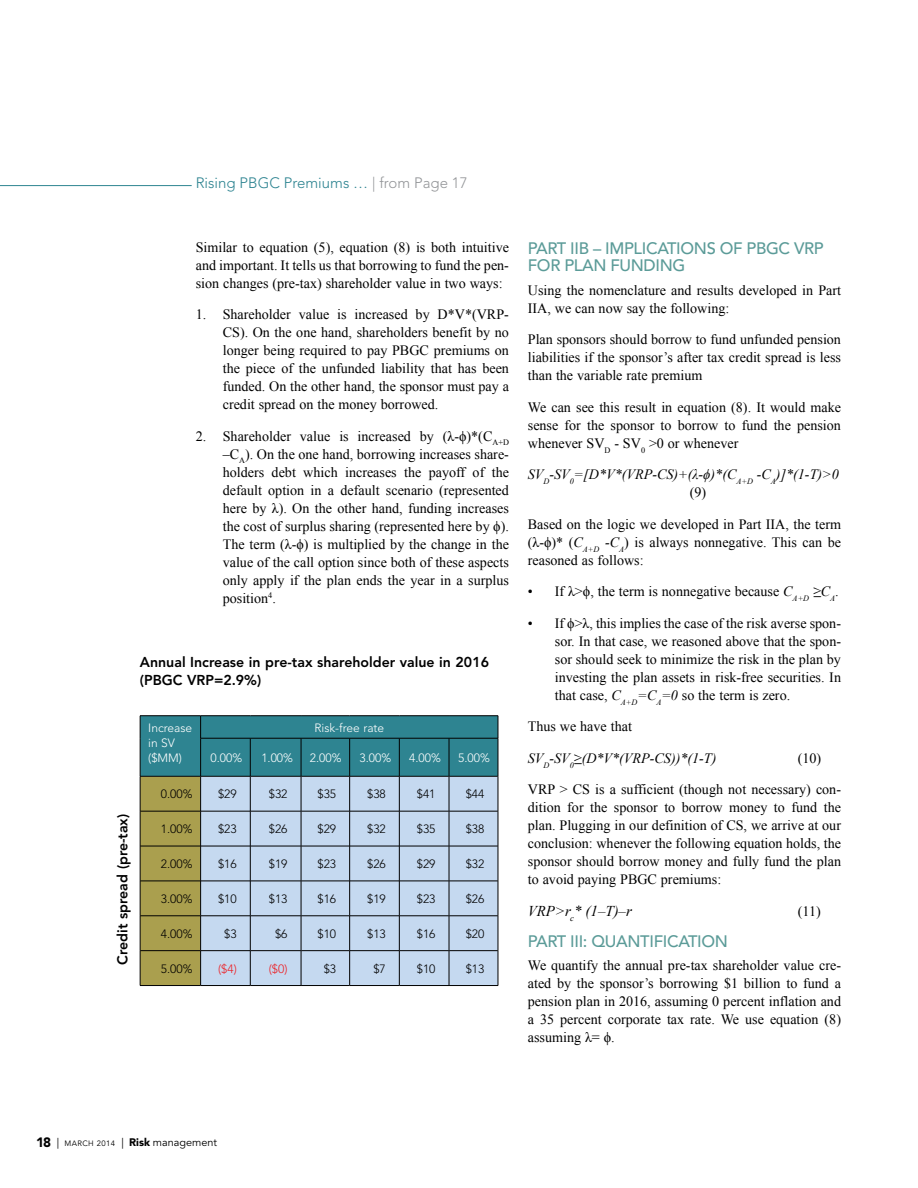
<style>
.page{position:relative;width:918px;height:1188px;background:#fff}
.page>*{position:absolute;margin:0;border:0;box-sizing:border-box;transform-origin:0 0}
.t1{font:500 16.5px/17.2px "Avenir LT Std";letter-spacing:-.02em;color:#5b9b98}
.t2{font:300 15px "Avenir LT Std";color:#2e8491}
.t3{font:italic 15px "Times New Roman";color:#000}
.t4{font:14.25px/18px "Times New Roman";color:#000;text-align:justify}
.t5{font:800 14.25px/18px "Avenir LT Std";color:#000}
.t6{font:italic 14.25px/18px "Times New Roman";color:#000}
.t7{font:300 12px "Avenir LT Std";color:#000}
.t8{font:300 12px/14.4px "Avenir LT Std";color:#fff}
.t9{font:300 12px "Avenir LT Std";color:#ed1f24}
.t10{font:10.8px "Avenir LT Std";color:#000}
.s1{color:#939598}
.s2{font-style:normal}
.s3{font-style:italic}
.s4{font-weight:900;font-size:13.5px}
.s5{font-size:7.8px}
.s6{font-weight:900}
</style>
<div class="page">
<hr style="left:0;top:185px;width:192px;height:1px;background:#2e8491">
<hr style="left:140px;top:715px;width:61px;height:1px;background:#000">
<hr style="left:201px;top:715px;width:49px;height:1px;background:#000">
<svg style="left:140px;top:716px;width:359px;height:270px;background:#97b5bc"></svg>
<hr style="left:250px;top:715px;width:51px;height:1px;background:#000">
<hr style="left:301px;top:715px;width:49px;height:1px;background:#000">
<hr style="left:350px;top:715px;width:49px;height:1px;background:#000">
<hr style="left:399px;top:715px;width:50px;height:1px;background:#000">
<hr style="left:449px;top:715px;width:49px;height:1px;background:#000">
<hr style="left:200px;top:738px;width:50px;height:1px;background:#000">
<hr style="left:250px;top:738px;width:51px;height:1px;background:#000">
<hr style="left:301px;top:738px;width:49px;height:1px;background:#000">
<hr style="left:350px;top:738px;width:49px;height:1px;background:#000">
<hr style="left:399px;top:738px;width:50px;height:1px;background:#000">
<hr style="left:449px;top:738px;width:49px;height:1px;background:#000">
<hr style="left:140px;top:776px;width:61px;height:1px;background:#000">
<hr style="left:200px;top:776px;width:1px;height:35px;background:#000">
<hr style="left:200px;top:811px;width:1px;height:35px;background:#000">
<hr style="left:200px;top:846px;width:1px;height:35px;background:#000">
<hr style="left:200px;top:881px;width:1px;height:35px;background:#000">
<hr style="left:200px;top:916px;width:1px;height:35px;background:#000">
<hr style="left:200px;top:951px;width:1px;height:34px;background:#000">
<hr style="left:140px;top:985px;width:61px;height:1px;background:#000">
<p class="t2" style="left:196px;top:174px;width:273px">Rising PBGC Premiums … <span class="s1">| from Page 17</span></p>
<p class="t4" style="left:196px;top:238px;width:315px">Similar to equation (5), equation (8) is both intuitive and important. It tells us that borrowing to fund the pen&shy;sion changes (pre-tax) shareholder value in two ways:</p>
<p class="t4" style="left:223px;top:305px;width:288px;text-indent:-27px">1. Shareholder value is increased by D*V*(VRP-CS). On the one hand, shareholders benefit by no longer being required to pay PBGC premiums on the piece of the unfunded liability that has been funded. On the other hand, the sponsor must pay a credit spread on the money borrowed.</p>
<p class="t4" style="left:223px;top:427px;width:288px;text-indent:-27px">2. Shareholder value is increased by (λ-ϕ)*(C<sub>A+D </sub>–C<sub>A</sub>). On the one hand, borrowing increases share&shy;holders debt which increases the payoff of the default option in a default scenario (represented here by λ). On the other hand, funding increases the cost of surplus sharing (represented here by ϕ).<br>The term (λ-ϕ) is multiplied by the change in the value of the call option since both of these aspects only apply if the plan ends the year in a surplus position<sup>4</sup>.</p>
<p class="t5" style="left:140px;top:654px;width:351px">Annual Increase in pre-tax shareholder value in 2016 (PBGC VRP=2.9%)</p>
<p class="t5" style="left:114px;top:965px;width:152px;rotate:-90deg">Credit spread (pre-tax)</p>
<p class="t8" style="left:148px;top:720px;width:46px">Increase</p>
<p class="t8" style="left:314px;top:720px;width:71px">Risk-free rate</p>
<p class="t8" style="left:148px;top:736px;width:35px">in SV ($MM)</p>
<p class="t8" style="left:211px;top:750px;width:33px">0.00%</p>
<p class="t8" style="left:261px;top:750px;width:33px">1.00%</p>
<p class="t8" style="left:310px;top:750px;width:33px">2.00%</p>
<p class="t8" style="left:360px;top:750px;width:33px">3.00%</p>
<p class="t8" style="left:409px;top:750px;width:33px">4.00%</p>
<p class="t8" style="left:458px;top:750px;width:33px">5.00%</p>
<p class="t7" style="left:161px;top:787px;width:33px">0.00%</p>
<p class="t7" style="left:218px;top:787px;width:20px">$29</p>
<p class="t7" style="left:269px;top:787px;width:20px">$32</p>
<p class="t7" style="left:317px;top:787px;width:20px">$35</p>
<p class="t7" style="left:367px;top:787px;width:20px">$38</p>
<p class="t7" style="left:417px;top:787px;width:20px">$41</p>
<p class="t7" style="left:466px;top:787px;width:20px">$44</p>
<p class="t7" style="left:161px;top:822px;width:33px">1.00%</p>
<p class="t7" style="left:218px;top:822px;width:20px">$23</p>
<p class="t7" style="left:269px;top:822px;width:20px">$26</p>
<p class="t7" style="left:317px;top:822px;width:20px">$29</p>
<p class="t7" style="left:367px;top:822px;width:20px">$32</p>
<p class="t7" style="left:417px;top:822px;width:20px">$35</p>
<p class="t7" style="left:466px;top:822px;width:20px">$38</p>
<p class="t7" style="left:161px;top:857px;width:33px">2.00%</p>
<p class="t7" style="left:218px;top:857px;width:20px">$16</p>
<p class="t7" style="left:269px;top:857px;width:20px">$19</p>
<p class="t7" style="left:317px;top:857px;width:20px">$23</p>
<p class="t7" style="left:367px;top:857px;width:20px">$26</p>
<p class="t7" style="left:417px;top:857px;width:20px">$29</p>
<p class="t7" style="left:466px;top:857px;width:20px">$32</p>
<p class="t7" style="left:161px;top:892px;width:33px">3.00%</p>
<p class="t7" style="left:218px;top:892px;width:20px">$10</p>
<p class="t7" style="left:269px;top:892px;width:20px">$13</p>
<p class="t7" style="left:317px;top:892px;width:20px">$16</p>
<p class="t7" style="left:367px;top:892px;width:20px">$19</p>
<p class="t7" style="left:417px;top:892px;width:20px">$23</p>
<p class="t7" style="left:466px;top:892px;width:20px">$26</p>
<p class="t7" style="left:161px;top:927px;width:33px">4.00%</p>
<p class="t7" style="left:224px;top:927px;width:14px">$3</p>
<p class="t7" style="left:275px;top:927px;width:14px">$6</p>
<p class="t7" style="left:317px;top:927px;width:20px">$10</p>
<p class="t7" style="left:367px;top:927px;width:20px">$13</p>
<p class="t7" style="left:417px;top:927px;width:20px">$16</p>
<p class="t7" style="left:466px;top:927px;width:20px">$20</p>
<p class="t7" style="left:161px;top:962px;width:33px">5.00%</p>
<p class="t9" style="left:218px;top:962px;width:20px">($4)</p>
<p class="t9" style="left:269px;top:962px;width:20px">($0)</p>
<p class="t7" style="left:324px;top:962px;width:14px">$3</p>
<p class="t7" style="left:373px;top:962px;width:14px">$7</p>
<p class="t7" style="left:417px;top:962px;width:20px">$10</p>
<p class="t7" style="left:466px;top:962px;width:20px">$13</p>
<p class="t1" style="left:528px;top:240px;width:297px">PART IIB – IMPLICATIONS OF PBGC VRP<br>FOR PLAN FUNDING</p>
<p class="t4" style="left:528px;top:281px;width:315px">Using the nomenclature and results developed in Part<br>IIA, we can now say the following:</p>
<p class="t4" style="left:528px;top:330px;width:315px">Plan sponsors should borrow to fund unfunded pension liabilities if the sponsor’s after tax credit spread is less than the variable rate premium</p>
<p class="t4" style="left:528px;top:398px;width:315px">We can see this result in equation (8). It would make sense for the sponsor to borrow to fund the pension whenever SV<sub>D</sub> - SV<sub>0</sub> &gt;0 or whenever</p>
<p class="t6" style="left:690px;top:465px;width:150px;text-indent:-162px">SV<sub>D</sub>-SV<sub>0</sub>=[D*V*(VRP-CS)+(λ-ϕ)*(C<sub>A+D</sub> -C<sub>A</sub>)]*(1-T)&gt;0 <span class="s2">(9)</span></p>
<p class="t4" style="left:528px;top:515px;width:315px">Based on the logic we developed in Part IIA, the term (λ-ϕ)* (<span class="s3">C</span><sub>A+D</sub> <span class="s3">-C</span><sub>A</sub>) is always nonnegative. This can be reasoned as follows:</p>
<p class="t4" style="left:528px;top:582px;width:312px">• If λ&gt;ϕ, the term is nonnegative because <span class="s3">C</span><sub>A+D</sub> <span class="s3">≥C</span><sub>A</sub>.</p>
<p class="t4" style="left:555px;top:614px;width:288px;text-indent:-27px">• If ϕ&gt;λ, this implies the case of the risk averse spon&shy;sor. In that case, we reasoned above that the spon&shy;sor should seek to minimize the risk in the plan by investing the plan assets in risk-free securities. In that case, <span class="s3">C</span><sub>A+D</sub><span class="s3">=C</span><sub>A</sub><span class="s3">=0</span> so the term is zero.</p>
<p class="t4" style="left:528px;top:717px;width:106px">Thus we have that</p>
<p class="t6" style="left:528px;top:749px;width:190px">SV<sub>D</sub>-SV<sub>0</sub>≥(D*V*(VRP-CS))*(1-T)</p>
<p class="t4" style="left:798px;top:749px;width:25px">(10)</p>
<p class="t4" style="left:528px;top:780px;width:315px">VRP &gt; CS is a sufficient (though not necessary) con&shy;dition for the sponsor to borrow money to fund the plan. Plugging in our definition of CS, we arrive at our conclusion: whenever the following equation holds, the sponsor should borrow money and fully fund the plan to avoid paying PBGC premiums:</p>
<p class="t3" style="left:528px;top:900px;width:106px">VRP&gt;r<sub>c</sub>* (1–T)–r</p>
<p class="t4" style="left:798px;top:902px;width:24px">(11)</p>
<p class="t1" style="left:528px;top:933px;width:202px">PART III: QUANTIFICATION</p>
<p class="t4" style="left:528px;top:956px;width:315px">We quantify the annual pre-tax shareholder value cre&shy;ated by the sponsor’s borrowing $1 billion to fund a pension plan in 2016, assuming 0 percent inflation and a 35 percent corporate tax rate. We use equation (8) assuming λ= ϕ.</p>
<p class="t10" style="left:36px;top:1136px;width:183px"><span class="s4">18</span> | <span class="s5">MARCH 2014</span> | <span class="s6">Risk</span> management</p>
</div>
